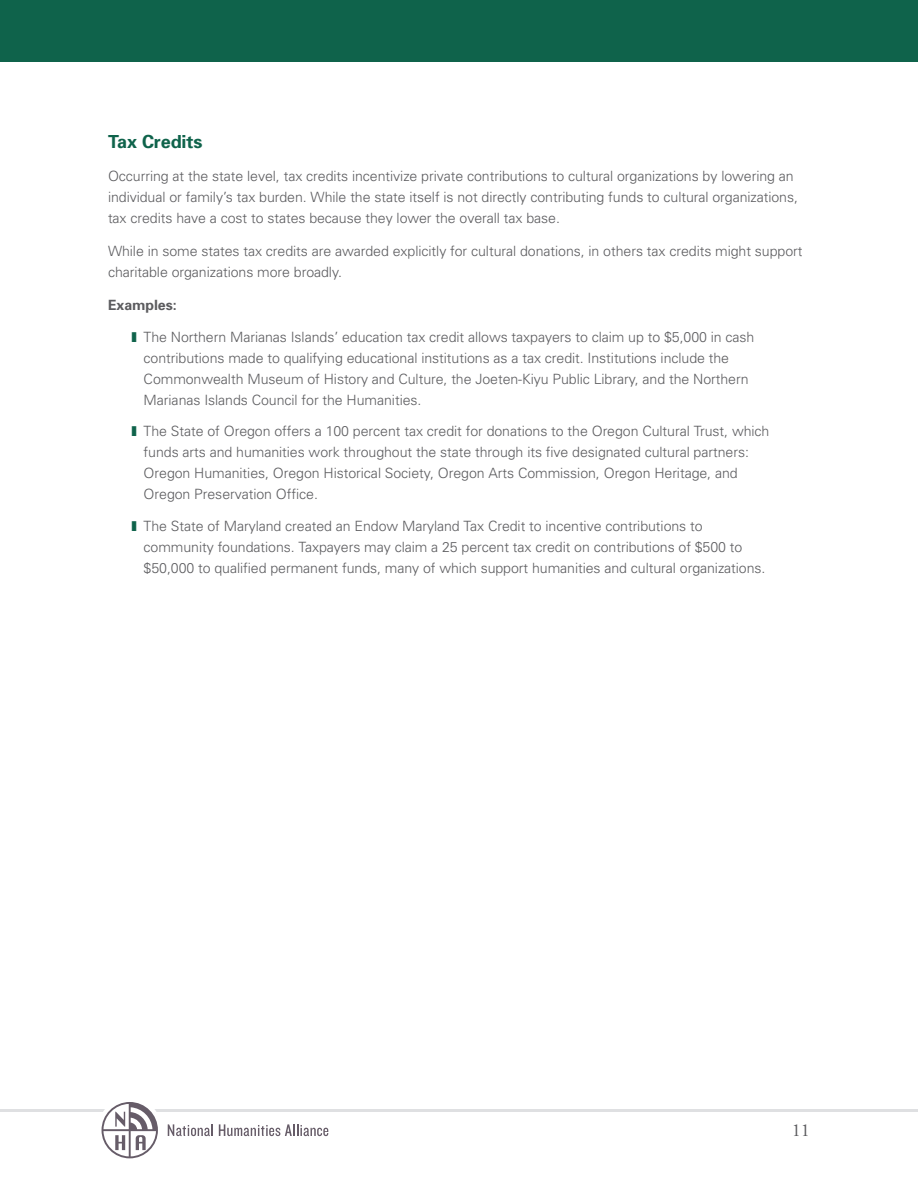
<style>
.page{position:relative;width:918px;height:1188px;background:#fff}
.page>*{position:absolute;margin:0;border:0;box-sizing:border-box;transform-origin:0 0}
.t1{font:18.3px "Adobe Garamond Pro";color:#5c5c5f}
.t2{font:700 18px "Univers";letter-spacing:-.005em;color:#0f634b}
.t3{font:300 14.1px/21px "Univers";letter-spacing:-.005em;color:#5c5c5f}
.t4{font:700 14.1px "Univers";letter-spacing:-.005em;color:#5c5c5f}
.s1{color:#0f634b}
</style>
<div class="page">
<div style="left:0;top:0;width:918px;height:61px;background:#0f634b"></div>
<hr style="left:0;top:1110px;width:918px;height:2px;background:#dfe0e2">
<svg style="left:102px;top:1102px;width:56px;height:56px"></svg>
<svg style="left:168px;top:1124px;width:45px;height:12px"></svg>
<svg style="left:219px;top:1124px;width:109px;height:12px"></svg>
<p class="t2" style="left:108px;top:135px;width:96px">Tax Credits</p>
<p class="t3" style="left:108px;top:167px;width:692px">Occurring at the state level, tax credits incentivize private contributions to cultural organizations by lowering an individual or family’s tax burden. While the state itself is not directly contributing funds to cultural organizations, tax credits have a cost to states because they lower the overall tax base.</p>
<p class="t3" style="left:108px;top:242px;width:696px">While in some states tax credits are awarded explicitly for cultural donations, in others tax credits might support charitable organizations more broadly.</p>
<p class="t4" style="left:108px;top:300px;width:70px">Examples:</p>
<p class="t3" style="left:144px;top:328px;width:612px;text-indent:-12px"><span class="s1">■</span> The Northern Marianas Islands’ education tax credit allows taxpayers to claim up to $5,000 in cash contributions made to qualifying educational institutions as a tax credit. Institutions include the Commonwealth Museum of History and Culture, the Joeten-Kiyu Public Library, and the Northern Marianas Islands Council for the Humanities.</p>
<p class="t3" style="left:144px;top:422px;width:627px;text-indent:-12px"><span class="s1">■</span> The State of Oregon offers a 100 percent tax credit for donations to the Oregon Cultural Trust, which funds arts and humanities work throughout the state through its five designated cultural partners:<br>Oregon Humanities, Oregon Historical Society, Oregon Arts Commission, Oregon Heritage, and Oregon Preservation Office.</p>
<p class="t3" style="left:144px;top:517px;width:623px;text-indent:-12px"><span class="s1">■</span> The State of Maryland created an Endow Maryland Tax Credit to incentive contributions to community foundations. Taxpayers may claim a 25 percent tax credit on contributions of $500 to $50,000 to qualified permanent funds, many of which support humanities and cultural organizations.</p>
<p class="t1" style="left:792px;top:1123px;width:20px">11</p>
</div>
